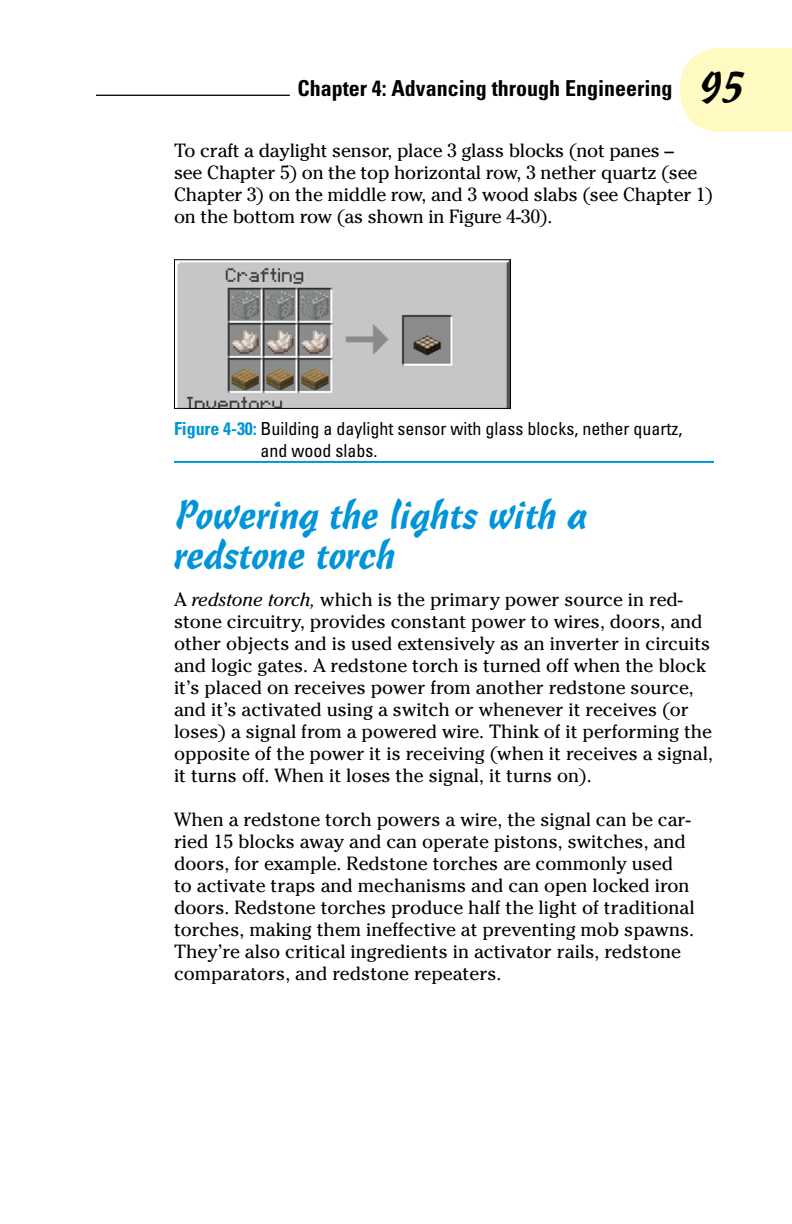
<style>
.page{position:relative;width:792px;height:1224px;background:#fff}
.page>*{position:absolute;margin:0;border:0;box-sizing:border-box;transform-origin:0 0}
.t1{font:40px/40px "Cascade Script LT Std";letter-spacing:-.015em;color:#0095da}
.t2{font:700 condensed 22px "Univers LT Std";color:#000}
.t3{font:19px/22px "Cheltenham Std";color:#000}
.t4{font:condensed 18px/22px "Univers LT Std";color:#000}
.s1{font-family:"Cascade Script LT Std";font-weight:400;font-stretch:normal;font-size:40px}
.s2{font-weight:700;color:#0095da}
.s3{font-style:italic}
</style>
<div class="page">
<svg style="left:680px;top:48px;width:112px;height:84px;background:#fffac6"></svg>
<hr style="left:96px;top:95px;width:194px;height:1px;background:#000">
<hr style="left:174px;top:461px;width:540px;height:2px;background:#0095da">
<img style="left:177px;top:261px;width:332px;height:146px">
<div style="left:174px;top:259px;width:337px;height:150px;border:1px solid #000"></div>
<p class="t2" style="left:297px;top:75px;width:447px">Chapter 4: Advancing through Engineering <span class="s1">95</span></p>
<p class="t3" style="left:174px;top:140px;width:541px">To craft a daylight sensor, place 3 glass blocks (not panes –<br>see Chapter 5) on the top horizontal row, 3 nether quartz (see Chapter 3) on the middle row, and 3 wood slabs (see Chapter 1) on the bottom row (as shown in Figure 4-30).</p>
<p class="t4" style="left:261px;top:417px;width:423px;text-indent:-87px"><span class="s2">Figure 4-30:</span> Building a daylight sensor with glass blocks, nether quartz, and wood slabs.</p>
<h1 class="t1" style="left:174px;top:494px;width:415px">Powering the lights with a redstone torch</h1>
<p class="t3" style="left:174px;top:588px;width:541px">A <span class="s3">redstone torch,</span> which is the primary power source in red&shy;stone circuitry, provides constant power to wires, doors, and other objects and is used extensively as an inverter in circuits and logic gates. A redstone torch is turned off when the block it’s placed on receives power from another redstone source, and it’s activated using a switch or whenever it receives (or loses) a signal from a powered wire. Think of it performing the opposite of the power it is receiving (when it receives a signal, it turns off. When it loses the signal, it turns on).</p>
<p class="t3" style="left:174px;top:808px;width:522px">When a redstone torch powers a wire, the signal can be car&shy;ried 15 blocks away and can operate pistons, switches, and doors, for example. Redstone torches are commonly used to activate traps and mechanisms and can open locked iron doors. Redstone torches produce half the light of traditional torches, making them ineffective at preventing mob spawns.<br>They’re also critical ingredients in activator rails, redstone comparators, and redstone repeaters.</p>
</div>
